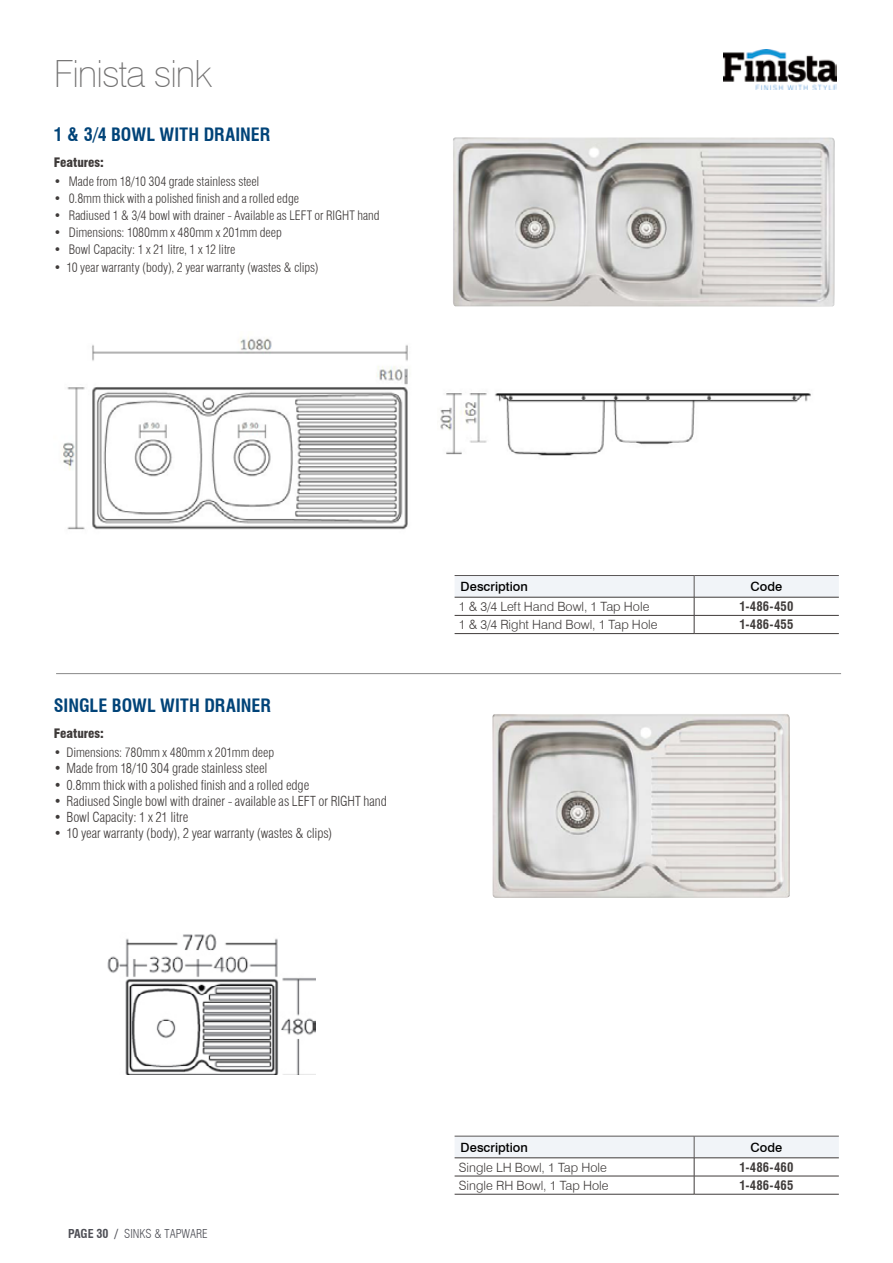
<style>
.page{position:relative;width:893px;height:1263px;background:#fff}
.page>*{position:absolute;margin:0;border:0;box-sizing:border-box;transform-origin:0 0}
.t1{font:100 37.5px "Swiss 721 BT";letter-spacing:-.03em;color:#727171}
.t2{font:700 condensed 18px "Swiss 721 BT";color:#004378}
.t3{font:300 condensed 13.5px "Swiss 721 BT";letter-spacing:-.005em;color:#3f3b3a}
.t4{font:300 condensed 12.75px "Swiss 721 BT";letter-spacing:-.005em;color:#3f3b3a}
.t5{font:300 12.75px "Swiss 721 BT";color:#3f3b3a}
.t6{font:700 condensed 12.75px "Swiss 721 BT";letter-spacing:.015em;color:#3f3b3a}
.t7{font:500 12.75px "Swiss 721 BT";letter-spacing:.005em;color:#000}
.t8{font:900 condensed 12.75px "Swiss 721 BT";letter-spacing:-.005em;color:#3f3b3a}
.t9{font:300 condensed 12px "Swiss 721 BT";color:#4e4f56}
.s1{font-weight:700}
</style>
<div class="page">
<hr style="left:455px;top:633px;width:239px;height:1px;background:#3f3b3a">
<hr style="left:694px;top:633px;width:145px;height:1px;background:#3f3b3a">
<svg style="left:455px;top:575px;width:384px;height:58px"></svg>
<img style="left:62px;top:337px;width:346px;height:193px">
<img style="left:440px;top:393px;width:371px;height:63px">
<img style="left:723px;top:50px;width:114px;height:39px">
<img style="left:453px;top:137px;width:382px;height:170px">
<hr style="left:56px;top:673px;width:785px;height:1px;background:#898989">
<hr style="left:455px;top:1194px;width:239px;height:1px;background:#3f3b3a">
<hr style="left:694px;top:1194px;width:145px;height:1px;background:#3f3b3a">
<svg style="left:455px;top:1136px;width:384px;height:58px"></svg>
<img style="left:492px;top:714px;width:298px;height:184px">
<img style="left:107px;top:934px;width:208px;height:140px">
<h1 class="t1" style="left:54px;top:51px;width:159px">Finista sink</h1>
<h2 class="t2" style="left:54px;top:124px;width:218px">1 &amp; 3/4 BOWL WITH DRAINER</h2>
<p class="t8" style="left:54px;top:154px;width:52px">Features:</p>
<p class="t4" style="left:54px;top:174px;width:207px">• Made from 18/10 304 grade stainless steel</p>
<p class="t4" style="left:54px;top:191px;width:247px">• 0.8mm thick with a polished finish and a rolled edge</p>
<p class="t4" style="left:54px;top:208px;width:327px">• Radiused 1 &amp; 3/4 bowl with drainer - Available as LEFT or RIGHT hand</p>
<p class="t4" style="left:54px;top:225px;width:230px">• Dimensions: 1080mm x 480mm x 201mm deep</p>
<p class="t4" style="left:54px;top:242px;width:183px">• Bowl Capacity: 1 x 21 litre, 1 x 12 litre</p>
<p class="t4" style="left:54px;top:259px;width:266px">• 10 year warranty (body), 2 year warranty (wastes &amp; clips)</p>
<h2 class="t2" style="left:54px;top:695px;width:219px">SINGLE BOWL WITH DRAINER</h2>
<p class="t8" style="left:54px;top:725px;width:52px">Features:</p>
<p class="t4" style="left:54px;top:745px;width:222px">• Dimensions: 780mm x 480mm x 201mm deep</p>
<p class="t3" style="left:54px;top:760px;width:215px">• Made from 18/10 304 grade stainless steel</p>
<p class="t3" style="left:54px;top:776px;width:257px">• 0.8mm thick with a polished finish and a rolled edge</p>
<p class="t3" style="left:54px;top:793px;width:335px">• Radiused Single bowl with drainer - available as LEFT or RIGHT hand</p>
<p class="t3" style="left:54px;top:809px;width:136px">• Bowl Capacity: 1 x 21 litre</p>
<p class="t3" style="left:54px;top:825px;width:280px">• 10 year warranty (body), 2 year warranty (wastes &amp; clips)</p>
<p class="t7" style="left:461px;top:579px;width:69px">Description</p>
<p class="t7" style="left:751px;top:579px;width:33px">Code</p>
<p class="t5" style="left:459px;top:599px;width:192px">1 &amp; 3/4 Left Hand Bowl, 1 Tap Hole</p>
<p class="t6" style="left:739px;top:599px;width:55px">1-486-450</p>
<p class="t5" style="left:459px;top:617px;width:200px">1 &amp; 3/4 Right Hand Bowl, 1 Tap Hole</p>
<p class="t6" style="left:739px;top:617px;width:56px">1-486-455</p>
<p class="t9" style="left:68px;top:1226px;width:141px"><span class="s1">PAGE 30 /</span> SINKS &amp; TAPWARE</p>
<p class="t7" style="left:461px;top:1139px;width:69px">Description</p>
<p class="t7" style="left:751px;top:1139px;width:33px">Code</p>
<p class="t5" style="left:459px;top:1159px;width:150px">Single LH Bowl, 1 Tap Hole</p>
<p class="t6" style="left:739px;top:1159px;width:55px">1-486-460</p>
<p class="t5" style="left:459px;top:1178px;width:151px">Single RH Bowl, 1 Tap Hole</p>
<p class="t6" style="left:739px;top:1178px;width:55px">1-486-465</p>
</div>
